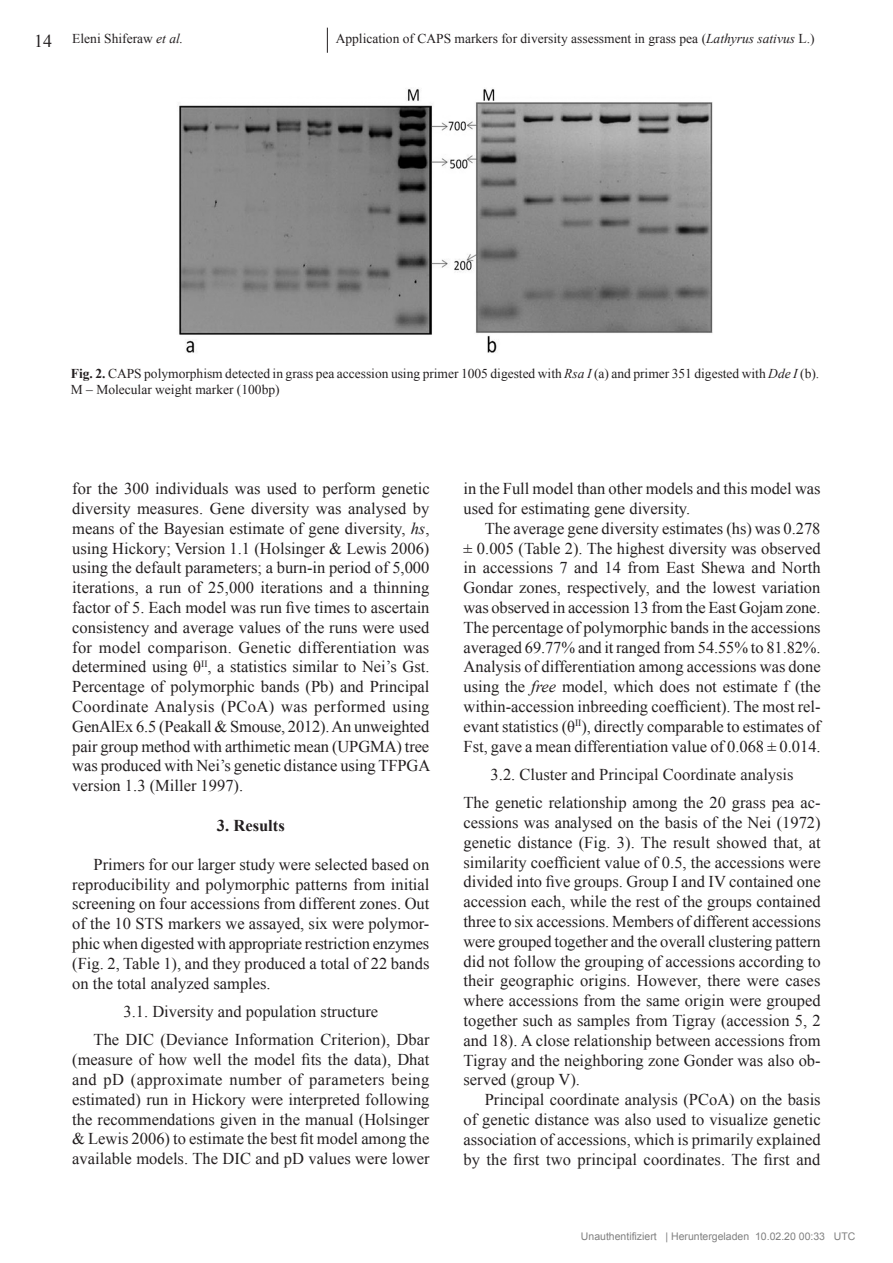
<style>
.page{position:relative;width:893px;height:1263px;background:#fff}
.page>*{position:absolute;margin:0;border:0;box-sizing:border-box;transform-origin:0 0}
.t1{font:18px "Times New Roman";color:#231f20}
.TEKST{font:16.5px/19.8px "Times New Roman";color:#231f20;text-align:justify}
.Śródtytuł_mniejszy{font:16.5px "Times New Roman";color:#292526}
.Śródtytuł_mniejszy-2{font:16.5px "Times New Roman";color:#231f20}
.Śródtytuł{font:700 16.5px "Times New Roman";color:#231f20}
.podpis{font:13.5px/16.2px "Times New Roman";color:#231f20}
.Nagłówek{font:13.5px "Times New Roman";color:#231f20}
.Nagłówek-AUTOR{font:13.5px "Times New Roman";color:#231f20}
.t2{font:10.5px "Arial";color:#808080}
.s1{font-style:italic}
.s2{font-weight:700}
.s3{color:#231f20}
</style>
<div class="page">
<svg style="left:327px;top:28px;width:1px;height:25px"></svg>
<img style="left:179px;top:89px;width:534px;height:264px">
<p class="t1" style="left:34px;top:28px;width:19px">14</p>
<p class="Nagłówek-AUTOR" style="left:72px;top:30px;width:112px">Eleni Shiferaw <span class="s1">et al.</span></p>
<p class="Nagłówek" style="left:336px;top:30px;width:480px">Application of CAPS markers for diversity assessment in grass pea (<span class="s1">Lathyrus sativus</span> L.)</p>
<p class="podpis" style="left:71px;top:365px;width:750px"><span class="s2">Fig. 2.</span> CAPS polymorphism detected in grass pea accession using primer 1005 digested with <span class="s1">Rsa I</span> (a) and primer 351 digested with <span class="s1">Dde I</span> (b).<br>M – Molecular weight marker (100bp)</p>
<p class="TEKST" style="left:72px;top:478px;width:360px">for the 300 individuals was used to perform genetic diversity measures. Gene diversity was analysed by means of the Bayesian estimate of gene diversity, <span class="s1">hs</span>, using Hickory; Version 1.1 (Holsinger &amp; Lewis 2006) using the default parameters; a burn-in period of 5,000 iterations, a run of 25,000 iterations and a thinning factor of 5. Each model was run five times to ascertain consistency and average values of the runs were used for model comparison. Genetic differentiation was determined using θ<sup>II</sup>, a statistics similar to Nei’s Gst.<br>Percentage of polymorphic bands (Pb) and Principal Coordinate Analysis (PCoA) was performed using GenAlEx 6.5 (Peakall &amp; Smouse, 2012). An unweighted pair group method with arthimetic mean (UPGMA) tree was produced with Nei’s genetic distance using TFPGA version 1.3 (Miller 1997).</p>
<p class="Śródtytuł" style="left:217px;top:813px;width:69px">3. Results</p>
<p class="TEKST" style="left:72px;top:854px;width:359px;text-indent:21px">Primers for our larger study were selected based on reproducibility and polymorphic patterns from initial screening on four accessions from different zones. Out of the 10 STS markers we assayed, six were polymor&shy;phic when digested with appropriate restriction enzymes (Fig. 2, Table 1), and they produced a total of 22 bands on the total analyzed samples.</p>
<p class="Śródtytuł_mniejszy-2" style="left:123px;top:1000px;width:256px">3.1. Diversity and population structure</p>
<p class="TEKST" style="left:72px;top:1029px;width:359px;text-indent:21px">The DIC (Deviance Information Criterion), Dbar (measure of how well the model fits the data), Dhat and pD (approximate number of parameters being estimated) run in Hickory were interpreted following the recommendations given in the manual (Holsinger &amp; Lewis 2006) to estimate the best fit model among the available models. The DIC and pD values were lower</p>
<p class="TEKST" style="left:463px;top:478px;width:359px">in the Full model than other models and this model was used for estimating gene diversity.</p>
<p class="TEKST" style="left:463px;top:518px;width:359px;text-indent:21px">The average gene diversity estimates (hs) was 0.278 ± 0.005 (Table 2). The highest diversity was observed in accessions 7 and 14 from East Shewa and North Gondar zones, respectively, and the lowest variation was observed in accession 13 from the East Gojam zone.<br>The percentage of polymorphic bands in the accessions averaged 69.77% and it ranged from 54.55% to 81.82%.</p>
<p class="TEKST" style="left:463px;top:657px;width:359px">Analysis of differentiation among accessions was done using the <span class="s1">free</span> model, which does not estimate f (the within-accession inbreeding coefficient). The most rel&shy;evant statistics (θ<sup>II</sup>), directly comparable to estimates of Fst, gave a mean differentiation value of 0.068 ± 0.014.</p>
<p class="Śródtytuł_mniejszy" style="left:491px;top:763px;width:304px"><span class="s3">3.2. Cluster and</span> Principal Coordinate analysis</p>
<p class="TEKST" style="left:463px;top:792px;width:359px">The genetic relationship among the 20 grass pea ac&shy;cessions was analysed on the basis of the Nei (1972) genetic distance (Fig. 3). The result showed that, at similarity coefficient value of 0.5, the accessions were divided into five groups. Group I and IV contained one accession each, while the rest of the groups contained three to six accessions. Members of different accessions were grouped together and the overall clustering pattern did not follow the grouping of accessions according to their geographic origins. However, there were cases where accessions from the same origin were grouped together such as samples from Tigray (accession 5, 2 and 18). A close relationship between accessions from Tigray and the neighboring zone Gonder was also ob&shy;served (group V).</p>
<p class="TEKST" style="left:463px;top:1089px;width:359px;text-indent:21px">Principal coordinate analysis (PCoA) on the basis of genetic distance was also used to visualize genetic association of accessions, which is primarily explained by the first two principal coordinates. The first and</p>
<p class="t2" style="left:581px;top:1233px;width:276px">Unauthentifiziert | Heruntergeladen 10.02.20 00:33 UTC</p>
</div>
